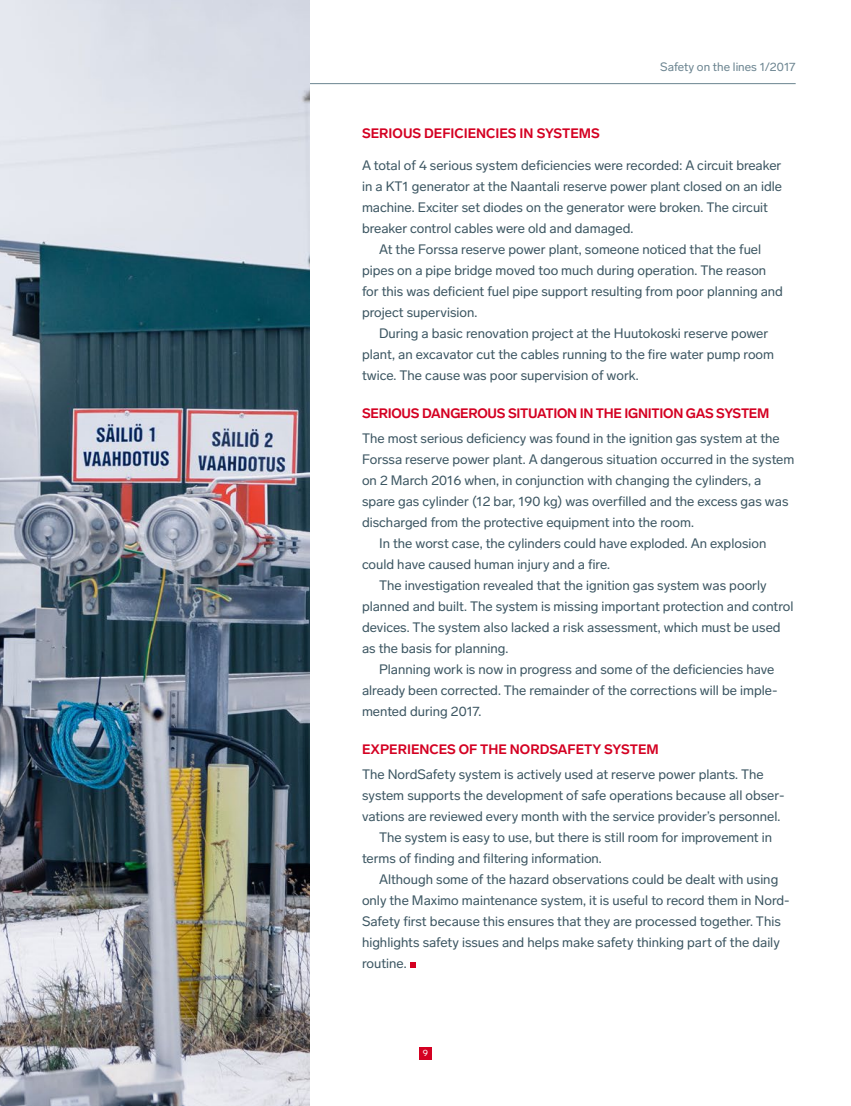
<style>
.page{position:relative;width:851px;height:1106px;background:#fff}
.page>*{position:absolute;margin:0;border:0;box-sizing:border-box;transform-origin:0 0}
.t1{font:13.5px "Lab Grotesque";color:#3c5662}
.t2{font:700 13.5px "Lab Grotesque";letter-spacing:-.005em;color:#d40122}
.t3{font:12px "Lab Grotesque";color:#6b8490}
.t4{font:9px "Lab Grotesque";color:#fff}
</style>
<div class="page">
<div style="left:419px;top:1046px;width:13px;height:13px;background:#d40122"></div>
<hr style="left:55px;top:83px;width:740px;height:1px;background:#6b8490">
<svg style="left:410px;top:962px;width:5px;height:5px"></svg>
<img style="left:0;top:0;width:309px;height:1106px">
<p class="t3" style="left:660px;top:59px;width:137px">Safety on the lines 1/2017</p>
<p class="t2" style="left:362px;top:125px;width:239px">SERIOUS DEFICIENCIES IN SYSTEMS</p>
<p class="t1" style="left:362px;top:157px;width:421px">A total of 4 serious system deficiencies were recorded: A circuit breaker</p>
<p class="t1" style="left:362px;top:178px;width:421px">in a KT1 generator at the Naantali reserve power plant closed on an idle</p>
<p class="t1" style="left:362px;top:199px;width:407px">machine. Exciter set diodes on the generator were broken. The circuit</p>
<p class="t1" style="left:362px;top:220px;width:273px">breaker control cables were old and damaged.</p>
<p class="t1" style="left:379px;top:241px;width:383px">At the Forssa reserve power plant, someone noticed that the fuel</p>
<p class="t1" style="left:362px;top:262px;width:406px">pipes on a pipe bridge moved too much during operation. The reason</p>
<p class="t1" style="left:362px;top:283px;width:422px">for this was deficient fuel pipe support resulting from poor planning and</p>
<p class="t1" style="left:362px;top:304px;width:117px">project supervision.</p>
<p class="t1" style="left:379px;top:325px;width:391px">During a basic renovation project at the Huutokoski reserve power</p>
<p class="t1" style="left:362px;top:346px;width:413px">plant, an excavator cut the cables running to the fire water pump room</p>
<p class="t1" style="left:362px;top:367px;width:278px">twice. The cause was poor supervision of work.</p>
<p class="t2" style="left:362px;top:405px;width:409px">SERIOUS DANGEROUS SITUATION IN THE IGNITION GAS SYSTEM</p>
<p class="t1" style="left:362px;top:430px;width:419px">The most serious deficiency was found in the ignition gas system at the</p>
<p class="t1" style="left:362px;top:451px;width:434px">Forssa reserve power plant. A dangerous situation occurred in the system</p>
<p class="t1" style="left:362px;top:472px;width:400px">on 2 March 2016 when, in conjunction with changing the cylinders, a</p>
<p class="t1" style="left:362px;top:493px;width:428px">spare gas cylinder (12 bar, 190 kg) was overfilled and the excess gas was</p>
<p class="t1" style="left:362px;top:514px;width:333px">discharged from the protective equipment into the room.</p>
<p class="t1" style="left:379px;top:535px;width:389px">In the worst case, the cylinders could have exploded. An explosion</p>
<p class="t1" style="left:362px;top:556px;width:250px">could have caused human injury and a fire.</p>
<p class="t1" style="left:379px;top:577px;width:389px">The investigation revealed that the ignition gas system was poorly</p>
<p class="t1" style="left:362px;top:598px;width:433px">planned and built. The system is missing important protection and control</p>
<p class="t1" style="left:362px;top:619px;width:420px">devices. The system also lacked a risk assessment, which must be used</p>
<p class="t1" style="left:362px;top:640px;width:148px">as the basis for planning.</p>
<p class="t1" style="left:379px;top:661px;width:397px">Planning work is now in progress and some of the deficiencies have</p>
<p class="t1" style="left:362px;top:682px;width:417px">already been corrected. The remainder of the corrections will be imple-</p>
<p class="t1" style="left:362px;top:703px;width:121px">mented during 2017.</p>
<p class="t2" style="left:362px;top:741px;width:298px">EXPERIENCES OF THE NORDSAFETY SYSTEM</p>
<p class="t1" style="left:362px;top:766px;width:403px">The NordSafety system is actively used at reserve power plants. The</p>
<p class="t1" style="left:362px;top:787px;width:424px">system supports the development of safe operations because all obser-</p>
<p class="t1" style="left:362px;top:808px;width:420px">vations are reviewed every month with the service provider’s personnel.</p>
<p class="t1" style="left:379px;top:829px;width:394px">The system is easy to use, but there is still room for improvement in</p>
<p class="t1" style="left:362px;top:850px;width:241px">terms of finding and filtering information.</p>
<p class="t1" style="left:379px;top:871px;width:400px">Although some of the hazard observations could be dealt with using</p>
<p class="t1" style="left:362px;top:892px;width:429px">only the Maximo maintenance system, it is useful to record them in Nord-</p>
<p class="t1" style="left:362px;top:913px;width:420px">Safety first because this ensures that they are processed together. This</p>
<p class="t1" style="left:362px;top:934px;width:419px">highlights safety issues and helps make safety thinking part of the daily</p>
<p class="t1" style="left:362px;top:955px;width:46px">routine.</p>
<p class="t4" style="left:423px;top:1047px;width:7px">9</p>
</div>
